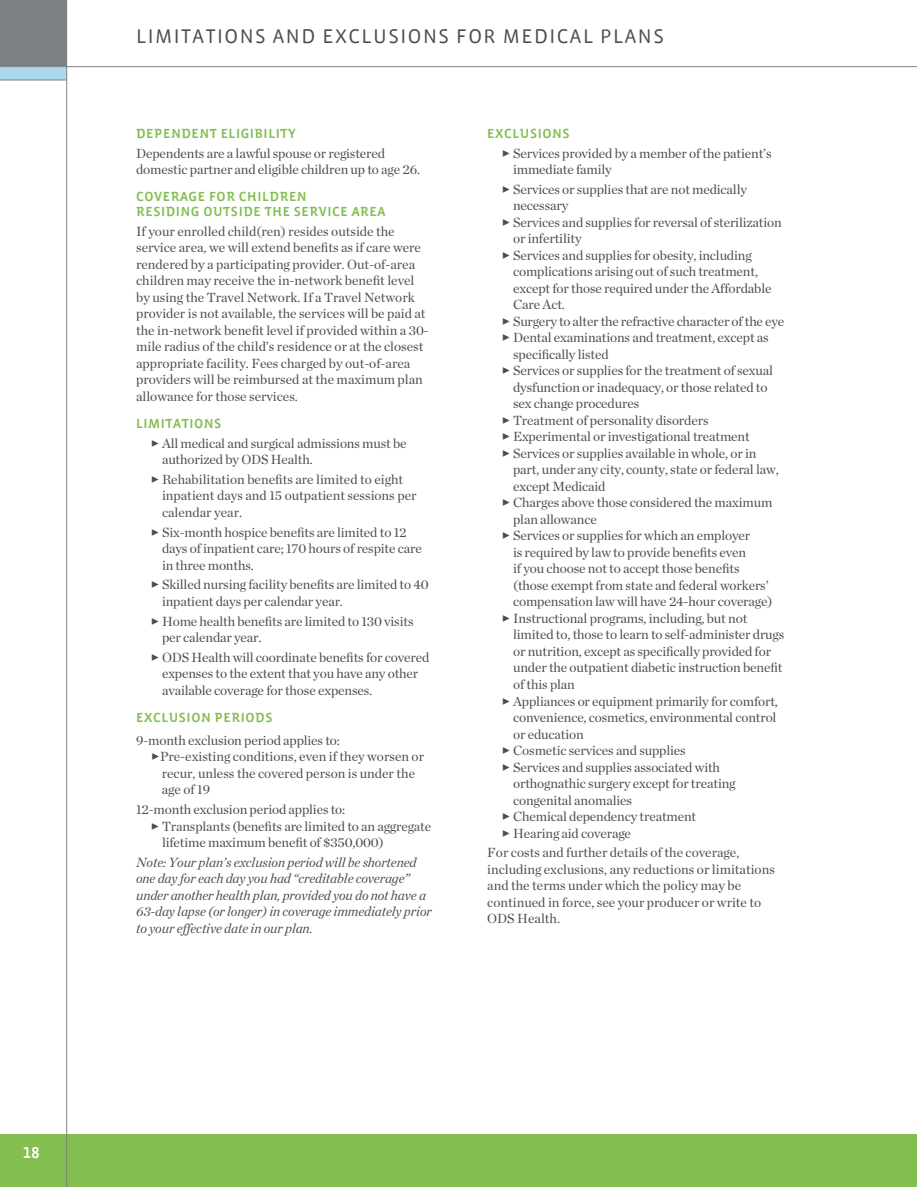
<style>
.page{position:relative;width:917px;height:1187px;background:#fff}
.page>*{position:absolute;margin:0;border:0;box-sizing:border-box;transform-origin:0 0}
.t1{font:20.25px "Vista Sans";letter-spacing:.075em;color:#4b4c4d}
.t2{font:16.2px "Vista Sans Alt Med";color:#fff}
.t3{font:13.5px/16.5px "Chronicle Deck";letter-spacing:-.01em;color:#4b4c4d}
.t4{font:italic 13.5px/16.5px "Chronicle Deck";letter-spacing:-.01em;color:#4b4c4d}
.t5{font:13.5px/15px "Vista Sans Alt Med";letter-spacing:.04em;color:#83be51}
.s1{font-family:"FF Dingbests"}
</style>
<div class="page">
<div style="left:0;top:0;width:66px;height:80px;background:#7c8084"></div>
<div style="left:0;top:67px;width:66px;height:13px;background:#abd8ed"></div>
<hr style="left:0;top:66px;width:916px;height:1px;background:#808285">
<hr style="left:0;top:80px;width:67px;height:1px;background:#808285">
<div style="left:0;top:1133px;width:916px;height:53px;background:#83be51"></div>
<hr style="left:66px;top:0;width:1px;height:1186px;background:#808285">
<p class="t2" style="left:23px;top:1143px;width:18px">18</p>
<h1 class="t1" style="left:136px;top:26px;width:50px">LIMITATIONS</h1>
<h1 class="t1" style="left:273px;top:26px;width:15px">AND</h1>
<h1 class="t1" style="left:322px;top:26px;width:53px">EXCLUSIONS</h1>
<h1 class="t1" style="left:456px;top:26px;width:77px">FOR MEDI</h1>
<h1 class="t1" style="left:556px;top:26px;width:70px">CAL PLANS</h1>
<p class="t5" style="left:136px;top:126px;width:161px">DEPENDENT ELIGIBILITY</p>
<p class="t3" style="left:136px;top:144px;width:285px">Dependents are a lawful spouse or registered domestic partner and eligible children up to age 26.</p>
<p class="t5" style="left:136px;top:189px;width:251px">COVERAGE FOR CH ILDREN<br>RESIDING OUTSIDE THE SERVICE AREA</p>
<p class="t3" style="left:136px;top:223px;width:294px">If your enrolled child(ren) resides outside the service area, we will extend benefits as if care were rendered by a participating provider. Out-of-area children may receive the in-network benefit level by using the Travel Network. If a Travel Network provider is not available, the services will be paid at the in-network benefit level if provided within a 30- mile radius of the child’s residence or at the closest appropriate facility. Fees charged by out-of-area providers will be reimbursed at the maximum plan allowance for those services.</p>
<p class="t5" style="left:136px;top:416px;width:85px">LIMITATIONS</p>
<p class="t3" style="left:162px;top:434px;width:246px;text-indent:-11px"><span class="s1">&gt;</span> All medical and surgical admissions must be authorized by ODS Health.</p>
<p class="t3" style="left:162px;top:470px;width:256px;text-indent:-11px"><span class="s1">&gt;</span> Rehabilitation benefits are limited to eight inpatient days and 15 outpatient sessions per calendar year.</p>
<p class="t3" style="left:162px;top:523px;width:261px;text-indent:-11px"><span class="s1">&gt;</span> Six-month hospice benefits are limited to 12 days of inpatient care; 170 hours of respite care in three months.</p>
<p class="t3" style="left:162px;top:576px;width:268px;text-indent:-11px"><span class="s1">&gt;</span> Skilled nursing facility benefits are limited to 40 inpatient days per calendar year.</p>
<p class="t3" style="left:162px;top:612px;width:253px;text-indent:-11px"><span class="s1">&gt;</span> Home health benefits are limited to 130 visits per calendar year.</p>
<p class="t3" style="left:162px;top:648px;width:269px;text-indent:-11px"><span class="s1">&gt;</span> ODS Health will coordinate benefits for covered expenses to the extent that you have any other available coverage for those expenses.</p>
<p class="t5" style="left:136px;top:710px;width:128px">EXCLUSION PERIODS</p>
<p class="t3" style="left:136px;top:731px;width:205px">9-month exclusion period applies to:</p>
<p class="t3" style="left:151px;top:748px;width:274px"><span class="s1">&gt;</span>Pre-existing conditions, even if they worsen or</p>
<p class="t3" style="left:162px;top:764px;width:255px">recur, unless the covered person is under the</p>
<p class="t3" style="left:162px;top:781px;width:50px">age of 19</p>
<p class="t3" style="left:136px;top:800px;width:211px">12-month exclusion period applies to:</p>
<p class="t3" style="left:151px;top:817px;width:282px"><span class="s1">&gt;</span> Transplants (benefits are limited to an aggregate</p>
<p class="t3" style="left:162px;top:833px;width:223px">lifetime maximum benefit of $350,000)</p>
<p class="t4" style="left:136px;top:853px;width:297px">Note: Your plan’s exclusion period will be shortened one day for each day you had “creditable coverage” under another health plan, provided you do not have a 63-day lapse (or longer) in coverage immediately prior to your effective date in our plan.</p>
<p class="t5" style="left:487px;top:126px;width:82px">EXCLUSIONS</p>
<p class="t3" style="left:513px;top:144px;width:260px;text-indent:-11px"><span class="s1">&gt;</span> Services provided by a member of the patient’s immediate family</p>
<p class="t3" style="left:501px;top:181px;width:246px"><span class="s1">&gt;</span> Services or supplies that are not medically</p>
<p class="t3" style="left:513px;top:197px;width:57px">necessary</p>
<p class="t3" style="left:501px;top:214px;width:281px"><span class="s1">&gt;</span> Services and supplies for reversal of sterilization</p>
<p class="t3" style="left:513px;top:230px;width:70px">or infertility</p>
<p class="t3" style="left:501px;top:247px;width:251px"><span class="s1">&gt;</span> Services and supplies for obesity, including</p>
<p class="t3" style="left:513px;top:263px;width:246px">complications arising out of such treatment,</p>
<p class="t3" style="left:513px;top:280px;width:260px">except for those required under the Affordable</p>
<p class="t3" style="left:513px;top:296px;width:53px">Care Act.</p>
<p class="t3" style="left:501px;top:312px;width:284px"><span class="s1">&gt;</span> Surgery to alter the refractive character of the eye</p>
<p class="t3" style="left:501px;top:329px;width:268px"><span class="s1">&gt;</span> Dental examinations and treatment, except as</p>
<p class="t3" style="left:513px;top:345px;width:97px">specifically listed</p>
<p class="t3" style="left:501px;top:362px;width:272px"><span class="s1">&gt;</span> Services or supplies for the treatment of sexual</p>
<p class="t3" style="left:513px;top:378px;width:256px">dysfunction or inadequacy, or those related to</p>
<p class="t3" style="left:513px;top:395px;width:127px">sex change procedures</p>
<p class="t3" style="left:501px;top:411px;width:208px"><span class="s1">&gt;</span> Treatment of personality disorders</p>
<p class="t3" style="left:501px;top:428px;width:249px"><span class="s1">&gt;</span> Experimental or investigational treatment</p>
<p class="t3" style="left:501px;top:444px;width:256px"><span class="s1">&gt;</span> Services or supplies available in whole, or in</p>
<p class="t3" style="left:513px;top:461px;width:267px">part, under any city, county, state or federal law,</p>
<p class="t3" style="left:513px;top:477px;width:94px">except Medicaid</p>
<p class="t3" style="left:501px;top:494px;width:272px"><span class="s1">&gt;</span> Charges above those considered the maximum</p>
<p class="t3" style="left:513px;top:510px;width:85px">plan allowance</p>
<p class="t3" style="left:501px;top:527px;width:250px"><span class="s1">&gt;</span> Services or supplies for which an employer</p>
<p class="t3" style="left:513px;top:543px;width:234px">is required by law to provide benefits even</p>
<p class="t3" style="left:513px;top:560px;width:228px">if you choose not to accept those benefits</p>
<p class="t3" style="left:513px;top:576px;width:257px">(those exempt from state and federal workers’</p>
<p class="t3" style="left:513px;top:593px;width:261px">compensation law will have 24-hour coverage)</p>
<p class="t3" style="left:501px;top:609px;width:247px"><span class="s1">&gt;</span> Instructional programs, including, but not</p>
<p class="t3" style="left:513px;top:626px;width:272px">limited to, those to learn to self-administer drugs</p>
<p class="t3" style="left:513px;top:642px;width:259px">or nutrition, except as specifically provided for</p>
<p class="t3" style="left:513px;top:659px;width:271px">under the outpatient diabetic instruction benefit</p>
<p class="t3" style="left:513px;top:675px;width:63px">of this plan</p>
<p class="t3" style="left:501px;top:692px;width:277px"><span class="s1">&gt;</span> Appliances or equipment primarily for comfort,</p>
<p class="t3" style="left:513px;top:708px;width:265px">convenience, cosmetics, environmental control</p>
<p class="t3" style="left:513px;top:725px;width:72px">or education</p>
<p class="t3" style="left:501px;top:741px;width:185px"><span class="s1">&gt;</span> Cosmetic services and supplies</p>
<p class="t3" style="left:501px;top:758px;width:220px"><span class="s1">&gt;</span> Services and supplies associated with</p>
<p class="t3" style="left:513px;top:774px;width:224px">orthognathic surgery except for treating</p>
<p class="t3" style="left:513px;top:791px;width:120px">congenital anomalies</p>
<p class="t3" style="left:501px;top:807px;width:196px"><span class="s1">&gt;</span> Chemical dependency treatment</p>
<p class="t3" style="left:501px;top:824px;width:131px"><span class="s1">&gt;</span> Hearing aid coverage</p>
<p class="t3" style="left:487px;top:844px;width:289px">For costs and further details of the coverage, including exclusions, any reductions or limitations and the terms under which the policy may be continued in force, see your producer or write to ODS Health.</p>
</div>
